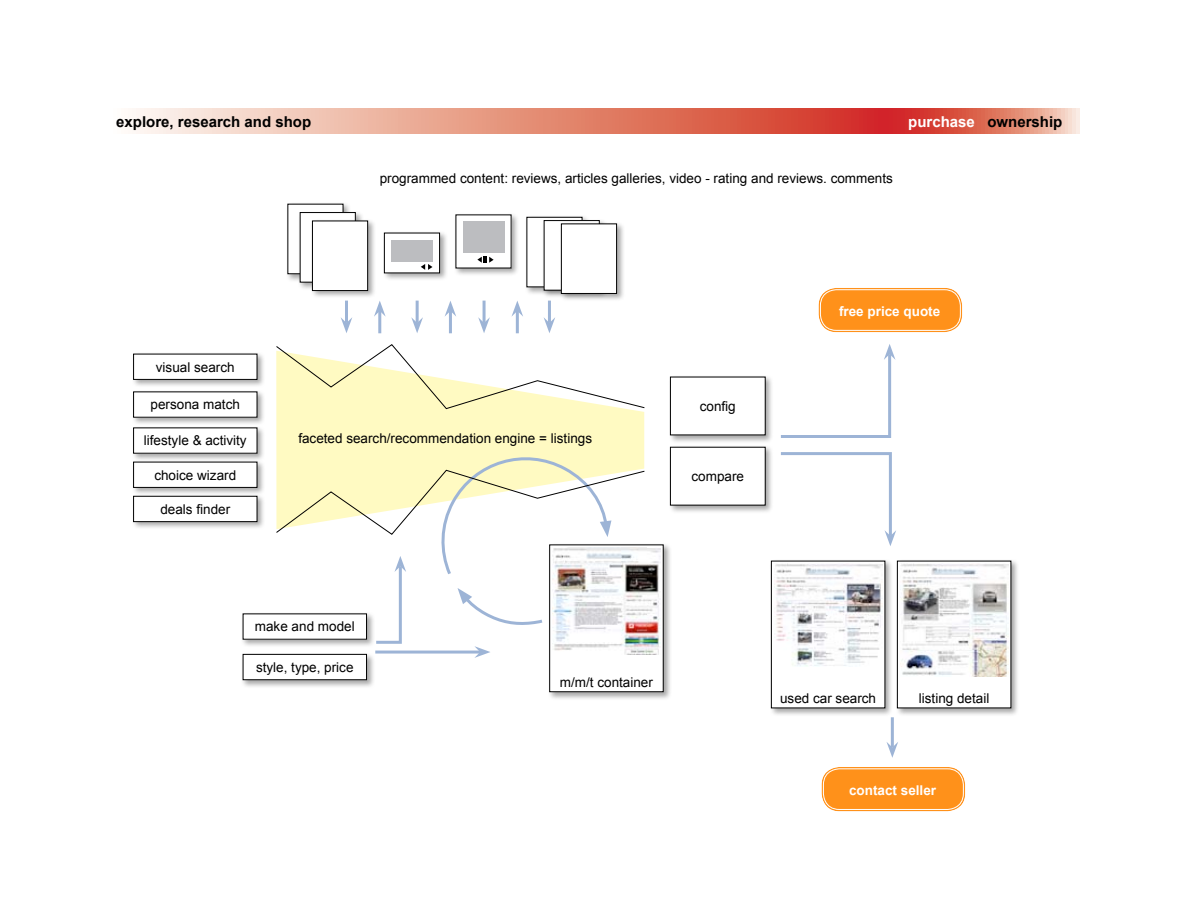
<style>
.page{position:relative;width:1188px;height:918px;background:#fff}
.page>*{position:absolute;margin:0;border:0;box-sizing:border-box;transform-origin:0 0}
.t1{font:700 15px "Arial";color:#000}
.t2{font:13.5px "Arial";color:#000}
.t3{font:700 13.5px "Arial";color:#fff}
.s1{color:#fff}
</style>
<div class="page">
<div style="left:276px;top:409px;width:368px;height:34px;background:#fffac2"></div>
<svg style="left:136px;top:109px;width:943px;height:25px;background:#e48b7a"></svg>
<div style="left:286px;top:202px;width:71px;height:85px;background:#000;opacity:.35"></div>
<div style="left:288px;top:204px;width:55px;height:70px;background:#fff"></div>
<div style="left:298px;top:210px;width:71px;height:86px;background:#000;opacity:.35"></div>
<div style="left:300px;top:213px;width:55px;height:69px;background:#fff"></div>
<div style="left:300px;top:212px;width:56px;height:71px;border:1px solid #000"></div>
<div style="left:310px;top:219px;width:72px;height:85px;background:#000;opacity:.35"></div>
<div style="left:312px;top:221px;width:56px;height:70px;background:#fff"></div>
<div style="left:312px;top:221px;width:56px;height:70px;border:1px solid #000"></div>
<div style="left:525px;top:215px;width:71px;height:85px;background:#000;opacity:.35"></div>
<div style="left:527px;top:217px;width:55px;height:70px;background:#fff"></div>
<div style="left:526px;top:217px;width:56px;height:70px;border:1px solid #000"></div>
<div style="left:542px;top:218px;width:71px;height:86px;background:#000;opacity:.35"></div>
<div style="left:544px;top:221px;width:55px;height:69px;background:#fff"></div>
<div style="left:544px;top:220px;width:56px;height:71px;border:1px solid #000"></div>
<div style="left:559px;top:222px;width:71px;height:85px;background:#000;opacity:.35"></div>
<div style="left:561px;top:224px;width:56px;height:69px;background:#fff"></div>
<div style="left:561px;top:224px;width:56px;height:70px;border:1px solid #000"></div>
<div style="left:668px;top:375px;width:111px;height:73px;background:#000;opacity:.35"></div>
<div style="left:670px;top:377px;width:95px;height:58px;background:#fff"></div>
<div style="left:670px;top:377px;width:96px;height:58px;border:1px solid #000"></div>
<div style="left:668px;top:445px;width:111px;height:73px;background:#000;opacity:.35"></div>
<div style="left:670px;top:447px;width:95px;height:58px;background:#fff"></div>
<div style="left:670px;top:447px;width:96px;height:59px;border:1px solid #000"></div>
<div style="left:131px;top:352px;width:140px;height:41px;background:#000;opacity:.35"></div>
<div style="left:134px;top:354px;width:123px;height:25px;background:#fff"></div>
<div style="left:133px;top:354px;width:124px;height:26px;border:1px solid #000"></div>
<div style="left:131px;top:390px;width:140px;height:41px;background:#000;opacity:.35"></div>
<div style="left:134px;top:392px;width:123px;height:25px;background:#fff"></div>
<div style="left:131px;top:426px;width:143px;height:41px;background:#000;opacity:.35"></div>
<div style="left:134px;top:428px;width:123px;height:25px;background:#fff"></div>
<div style="left:131px;top:460px;width:140px;height:41px;background:#000;opacity:.35"></div>
<div style="left:134px;top:462px;width:123px;height:25px;background:#fff"></div>
<div style="left:133px;top:462px;width:124px;height:26px;border:1px solid #000"></div>
<div style="left:131px;top:494px;width:140px;height:41px;background:#000;opacity:.35"></div>
<div style="left:134px;top:496px;width:123px;height:26px;background:#fff"></div>
<div style="left:133px;top:496px;width:124px;height:26px;border:1px solid #000"></div>
<div style="left:241px;top:612px;width:140px;height:41px;background:#000;opacity:.35"></div>
<div style="left:243px;top:614px;width:124px;height:25px;background:#fff"></div>
<div style="left:241px;top:652px;width:139px;height:41px;background:#000;opacity:.35"></div>
<div style="left:243px;top:654px;width:124px;height:26px;background:#fff"></div>
<div style="left:243px;top:654px;width:124px;height:26px;border:1px solid #000"></div>
<div style="left:382px;top:231px;width:71px;height:56px;background:#000;opacity:.35"></div>
<div style="left:384px;top:233px;width:56px;height:40px;background:#fff"></div>
<div style="left:384px;top:233px;width:56px;height:40px;border:1px solid #000"></div>
<div style="left:454px;top:213px;width:71px;height:69px;background:#000;opacity:.35"></div>
<div style="left:456px;top:215px;width:55px;height:53px;background:#fff"></div>
<div style="left:391px;top:240px;width:42px;height:21px;background:#bcbdc0"></div>
<div style="left:463px;top:222px;width:41px;height:31px;background:#bcbdc0"></div>
<svg style="left:421px;top:264px;width:11px;height:6px"></svg>
<svg style="left:477px;top:257px;width:17px;height:6px"></svg>
<div style="left:547px;top:543px;width:132px;height:162px;background:#000;opacity:.35"></div>
<div style="left:550px;top:545px;width:113px;height:147px;background:#fff"></div>
<div style="left:549px;top:544px;width:115px;height:148px;border:1px solid #000"></div>
<img style="left:645px;top:547px;width:16px;height:108px">
<div style="left:769px;top:559px;width:134px;height:162px;background:#000;opacity:.35"></div>
<div style="left:771px;top:561px;width:114px;height:147px;background:#fff"></div>
<img style="left:774px;top:564px;width:109px;height:102px">
<div style="left:895px;top:559px;width:130px;height:162px;background:#000;opacity:.35"></div>
<div style="left:897px;top:561px;width:114px;height:147px;background:#fff"></div>
<img style="left:900px;top:564px;width:109px;height:112px">
<svg style="left:276px;top:344px;width:369px;height:65px"></svg>
<hr style="left:345px;top:301px;width:3px;height:22px;background:#9db4d6">
<svg style="left:341px;top:318px;width:11px;height:15px"></svg>
<hr style="left:416px;top:301px;width:3px;height:22px;background:#9db4d6">
<svg style="left:411px;top:317px;width:12px;height:16px"></svg>
<hr style="left:483px;top:301px;width:3px;height:22px;background:#9db4d6">
<svg style="left:478px;top:317px;width:12px;height:16px"></svg>
<hr style="left:548px;top:301px;width:3px;height:22px;background:#9db4d6">
<svg style="left:544px;top:317px;width:11px;height:16px"></svg>
<hr style="left:378px;top:311px;width:3px;height:22px;background:#9db4d6">
<svg style="left:374px;top:301px;width:12px;height:16px"></svg>
<hr style="left:449px;top:311px;width:3px;height:22px;background:#9db4d6">
<svg style="left:445px;top:301px;width:11px;height:15px"></svg>
<hr style="left:516px;top:311px;width:3px;height:22px;background:#9db4d6">
<svg style="left:511px;top:301px;width:12px;height:16px"></svg>
<svg style="left:778px;top:344px;width:118px;height:96px"></svg>
<svg style="left:275px;top:443px;width:370px;height:215px"></svg>
<svg style="left:778px;top:451px;width:118px;height:95px"></svg>
<div style="left:819px;top:288px;width:143px;height:44px;background:#ff911a;border-radius:18px"></div>
<div style="left:816px;top:286px;width:149px;height:48px;border:2px solid #fff;border-radius:19px"></div>
<div style="left:820px;top:289px;width:141px;height:42px;border:1px solid #fff;border-radius:16px"></div>
<hr style="left:891px;top:717px;width:3px;height:30px;background:#9db4d6">
<svg style="left:886px;top:742px;width:12px;height:16px"></svg>
<div style="left:822px;top:767px;width:143px;height:44px;background:#ff911a;border-radius:18px"></div>
<div style="left:819px;top:765px;width:149px;height:49px;border:2px solid #fff;border-radius:19px"></div>
<div style="left:823px;top:768px;width:141px;height:42px;border:1px solid #fff;border-radius:16px"></div>
<p class="t1" style="left:116px;top:113px;width:197px">explore, research and shop</p>
<p class="t1" style="left:908px;top:113px;width:156px"><span class="s1">purchase</span> ownership</p>
<p class="t2" style="left:380px;top:170px;width:515px">programmed content: reviews, articles galleries, video - rating and reviews. comments</p>
<p class="t2" style="left:156px;top:359px;width:80px">visual search</p>
<p class="t2" style="left:151px;top:397px;width:91px">persona match</p>
<p class="t2" style="left:144px;top:433px;width:104px">lifestyle &amp; activity</p>
<p class="t2" style="left:154px;top:467px;width:83px">choice wizard</p>
<p class="t2" style="left:160px;top:502px;width:71px">deals finder</p>
<p class="t2" style="left:298px;top:430px;width:295px">faceted search/recommendation engine = listings</p>
<p class="t2" style="left:700px;top:399px;width:38px">config</p>
<p class="t2" style="left:692px;top:469px;width:54px">compare</p>
<p class="t3" style="left:839px;top:304px;width:103px">free price quote</p>
<p class="t2" style="left:255px;top:619px;width:101px">make and model</p>
<p class="t2" style="left:256px;top:660px;width:99px">style, type, price</p>
<p class="t2" style="left:560px;top:675px;width:95px">m/m/t container</p>
<p class="t2" style="left:780px;top:691px;width:98px">used car search</p>
<p class="t2" style="left:919px;top:691px;width:72px">listing detail</p>
<p class="t3" style="left:849px;top:783px;width:89px">contact seller</p>
</div>
